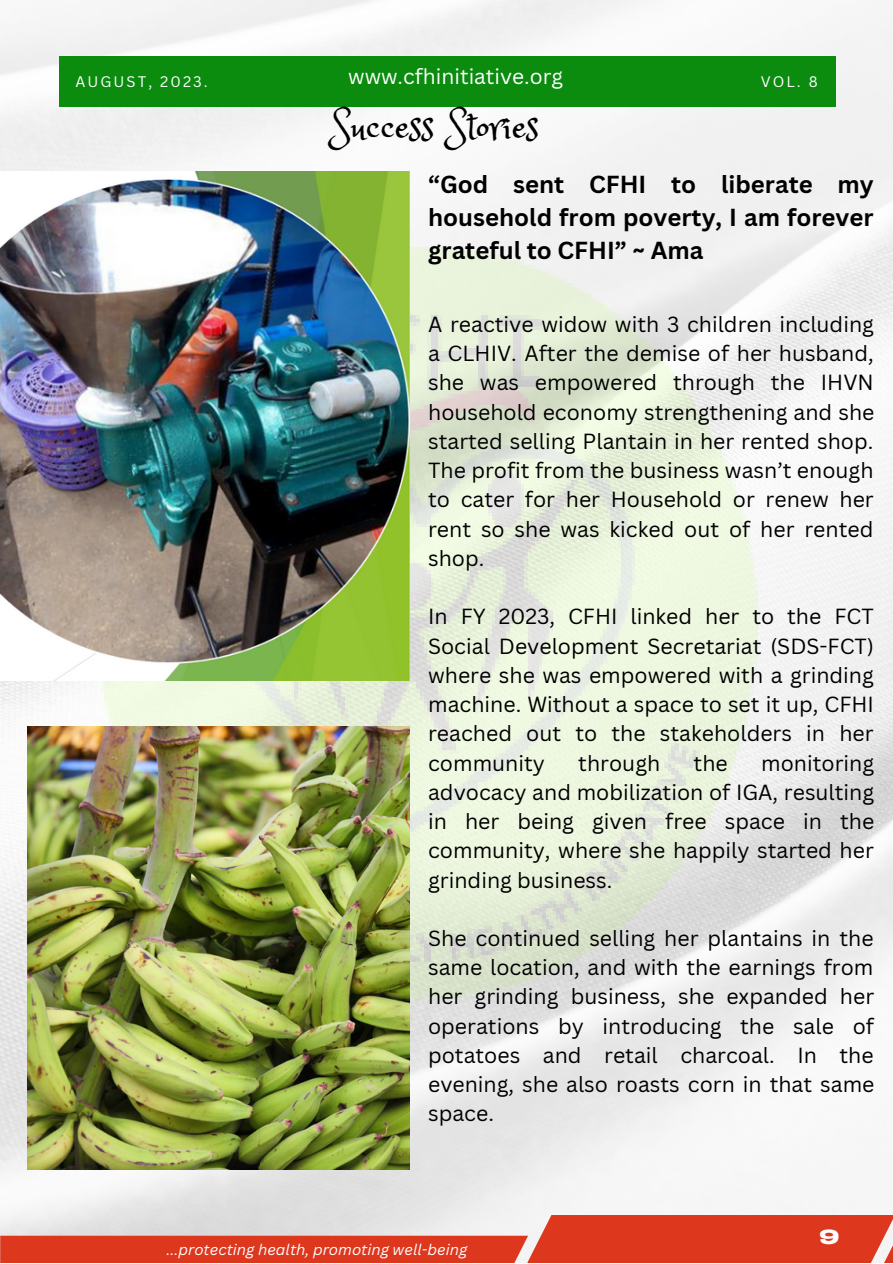
<style>
.page{position:relative;width:893px;height:1264px;background:#fff}
.page>*{position:absolute;margin:0;border:0;box-sizing:border-box;transform-origin:0 0}
.t1{font:40.2px "Princess Sofia";color:#000}
.t2{font:700 24px/32.5px "Canva Sans";color:#000;text-align:justify}
.t3{font:21.3px/29.2px "Canva Sans";color:#000;text-align:justify}
.t4{font:21px "Canva Sans";color:#fff}
.t5{font:800 19.5px "Benzin";color:#fff}
.t6{font:italic 15px "Canva Sans";color:#fff}
.t7{font:14.85px "Canva Sans";letter-spacing:.14em;color:#fff}
</style>
<div class="page">
<img style="left:0;top:0;width:892px;height:1214px">
<div style="left:59px;top:56px;width:776px;height:51px;background:#0b8c0f"></div>
<img style="left:97px;top:248px;width:757px;height:766px">
<svg style="left:0;top:1214px;width:892px;height:48px;background:#df6b59"></svg>
<img style="left:0;top:171px;width:409px;height:509px">
<img style="left:28px;top:726px;width:381px;height:443px">
<p class="t4" style="left:348px;top:61px;width:216px">www.cfhinitiative.org</p>
<p class="t1" style="left:331px;top:100px;width:210px">Success Stories</p>
<p class="t7" style="left:75px;top:71px;width:134px">AUGUST, 2023.</p>
<p class="t7" style="left:760px;top:71px;width:58px">VOL. 8</p>
<p class="t2" style="left:428px;top:168px;width:447px">“God sent CFHI to liberate my household from poverty, I am forever grateful to CFHI” ~ Ama</p>
<p class="t3" style="left:428px;top:309px;width:448px">A reactive widow with 3 children including a CLHIV. After the demise of her husband, she was empowered through the IHVN household economy strengthening and she started selling Plantain in her rented shop.<br>The profit from the business wasn’t enough to cater for her Household or renew her rent so she was kicked out of her rented shop.</p>
<p class="t3" style="left:428px;top:601px;width:447px">In FY 2023, CFHI linked her to the FCT Social Development Secretariat (SDS-FCT) where she was empowered with a grinding machine. Without a space to set it up, CFHI reached out to the stakeholders in her community</p>
<p class="t3" style="left:428px;top:747px;width:447px;text-indent:333px">monitoring advocacy and mobilization of IGA, resulting in her being given free space in the community, where she happily started her grinding business.</p>
<p class="t3" style="left:428px;top:923px;width:448px">She continued selling her plantains in the same location, and with the earnings from her grinding business, she expanded her operations by introducing the sale of potatoes and retail charcoal. In the evening, she also roasts corn in that same space.</p>
<p class="t3" style="left:578px;top:747px;width:83px">through</p>
<p class="t3" style="left:693px;top:747px;width:36px">the</p>
<p class="t6" style="left:167px;top:1238px;width:302px">...protecting health, promoting well-being</p>
<p class="t5" style="left:819px;top:1229px;width:21px">9</p>
</div>
